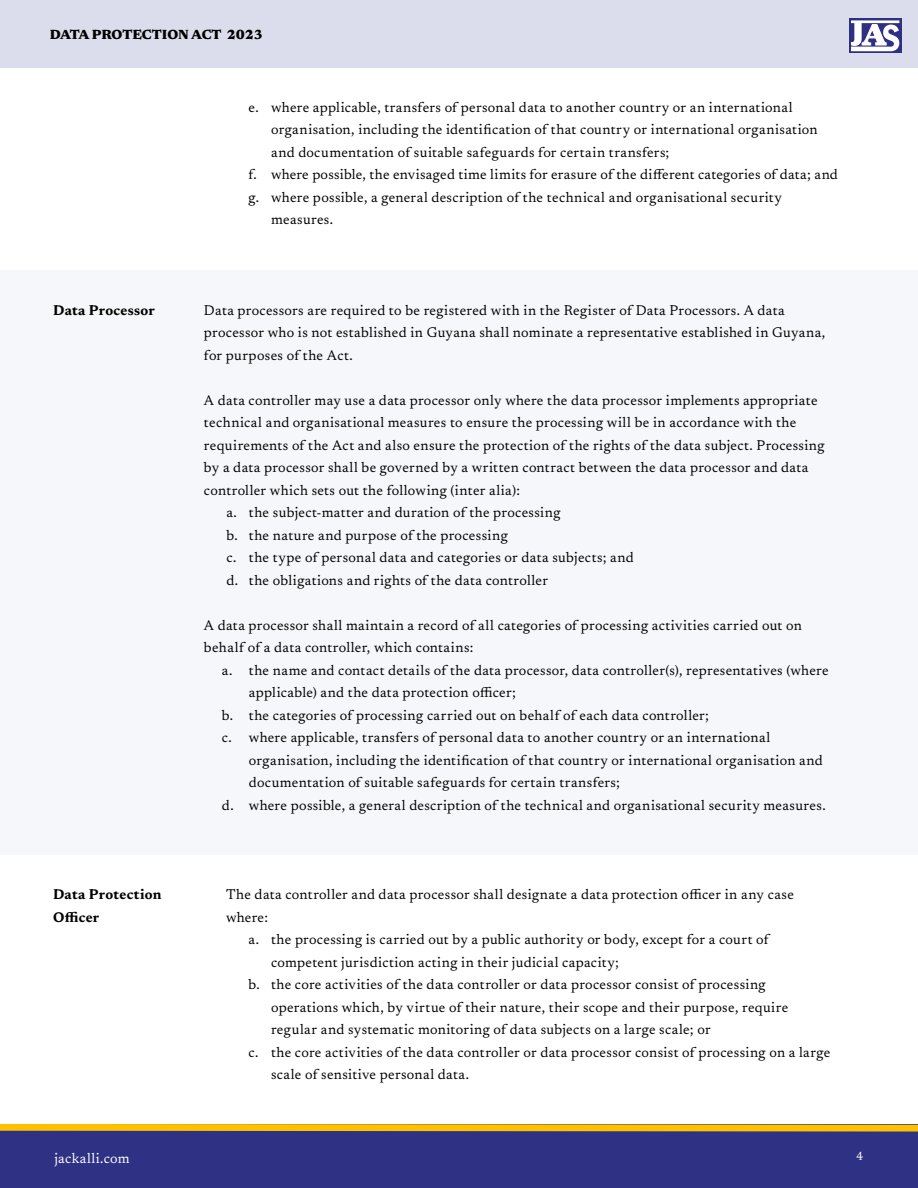
<style>
.page{position:relative;width:918px;height:1188px;background:#fff}
.page>*{position:absolute;margin:0;border:0;box-sizing:border-box;transform-origin:0 0}
.t1{font:14.25px/22.5px "Newsreader 16 pt";letter-spacing:.025em;color:#000}
.t2{font:700 14.25px/22.5px "Newsreader 16 pt";letter-spacing:.02em;color:#000}
.t3{font:14.25px "Newsreader 16 pt";letter-spacing:.025em;color:#fff}
.t4{font:800 13.5px "Newsreader 16 pt";color:#000}
.t5{font:12px "Newsreader 16 pt";color:#fff}
</style>
<div class="page">
<div style="left:0;top:270px;width:918px;height:585px;background:#f6f7fa"></div>
<div style="left:0;top:1124px;width:918px;height:64px;background:#2e3184"></div>
<div style="left:0;top:0;width:918px;height:68px;background:#dbddec"></div>
<svg style="left:849px;top:19px;width:52px;height:34px"></svg>
<svg style="left:851px;top:20px;width:48px;height:31px"></svg>
<svg style="left:0;top:1124px;width:918px;height:8px;background:#ddab13"></svg>
<p class="t4" style="left:50px;top:25px;width:215px">DATA PROTECTION ACT 2023</p>
<p class="t1" style="left:249px;top:95px;width:545px">e. where applicable, transfers of personal data to another country or an international</p>
<p class="t1" style="left:271px;top:117px;width:548px">organisation, including the identification of that country or international organisation</p>
<p class="t1" style="left:271px;top:140px;width:400px">and documentation of suitable safeguards for certain transfers;</p>
<p class="t1" style="left:249px;top:162px;width:591px">f. where possible, the envisaged time limits for erasure of the different categories of data; and</p>
<p class="t1" style="left:249px;top:185px;width:535px">g. where possible, a general description of the technical and organisational security</p>
<p class="t1" style="left:271px;top:207px;width:64px">measures.</p>
<p class="t2" style="left:53px;top:298px;width:103px">Data Processor</p>
<p class="t1" style="left:204px;top:298px;width:623px">Data processors are required to be registered with in the Register of Data Processors. A data processor who is not established in Guyana shall nominate a representative established in Guyana, for purposes of the Act.</p>
<p class="t1" style="left:204px;top:388px;width:615px">A data controller may use a data processor only where the data processor implements appropriate</p>
<p class="t1" style="left:204px;top:411px;width:594px">technical and organisational measures to ensure the processing will be in accordance with the</p>
<p class="t1" style="left:204px;top:433px;width:622px">requirements of the Act and also ensure the protection of the rights of the data subject. Processing</p>
<p class="t1" style="left:204px;top:456px;width:606px">by a data processor shall be governed by a written contract between the data processor and data</p>
<p class="t1" style="left:204px;top:478px;width:318px">controller which sets out the following (inter alia):</p>
<p class="t1" style="left:226px;top:501px;width:336px">a. the subject-matter and duration of the processing</p>
<p class="t1" style="left:226px;top:523px;width:283px">b. the nature and purpose of the processing</p>
<p class="t1" style="left:226px;top:546px;width:409px">c. the type of personal data and categories or data subjects; and</p>
<p class="t1" style="left:226px;top:568px;width:323px">d. the obligations and rights of the data controller</p>
<p class="t1" style="left:204px;top:613px;width:599px">A data processor shall maintain a record of all categories of processing activities carried out on behalf of a data controller, which contains:</p>
<p class="t1" style="left:222px;top:658px;width:608px">a. the name and contact details of the data processor, data controller(s), representatives (where</p>
<p class="t1" style="left:249px;top:681px;width:268px">applicable) and the data protection officer;</p>
<p class="t1" style="left:222px;top:703px;width:489px">b. the categories of processing carried out on behalf of each data controller;</p>
<p class="t1" style="left:222px;top:726px;width:550px">c. where applicable, transfers of personal data to another country or an international</p>
<p class="t1" style="left:249px;top:748px;width:575px">organisation, including the identification of that country or international organisation and</p>
<p class="t1" style="left:249px;top:771px;width:373px">documentation of suitable safeguards for certain transfers;</p>
<p class="t1" style="left:222px;top:793px;width:605px">d. where possible, a general description of the technical and organisational security measures.</p>
<p class="t2" style="left:53px;top:882px;width:110px">Data Protection<br>Officer</p>
<p class="t1" style="left:226px;top:882px;width:569px">The data controller and data processor shall designate a data protection officer in any case</p>
<p class="t1" style="left:226px;top:905px;width:44px">where:</p>
<p class="t1" style="left:249px;top:927px;width:522px">a. the processing is carried out by a public authority or body, except for a court of</p>
<p class="t1" style="left:271px;top:950px;width:349px">competent jurisdiction acting in their judicial capacity;</p>
<p class="t1" style="left:249px;top:972px;width:519px">b. the core activities of the data controller or data processor consist of processing</p>
<p class="t1" style="left:271px;top:995px;width:519px">operations which, by virtue of their nature, their scope and their purpose, require</p>
<p class="t1" style="left:271px;top:1017px;width:441px">regular and systematic monitoring of data subjects on a large scale; or</p>
<p class="t1" style="left:249px;top:1040px;width:583px">c. the core activities of the data controller or data processor consist of processing on a large</p>
<p class="t1" style="left:271px;top:1062px;width:199px">scale of sensitive personal data.</p>
<p class="t3" style="left:55px;top:1148px;width:77px">jackalli.com</p>
<p class="t5" style="left:857px;top:1147px;width:8px">4</p>
</div>
